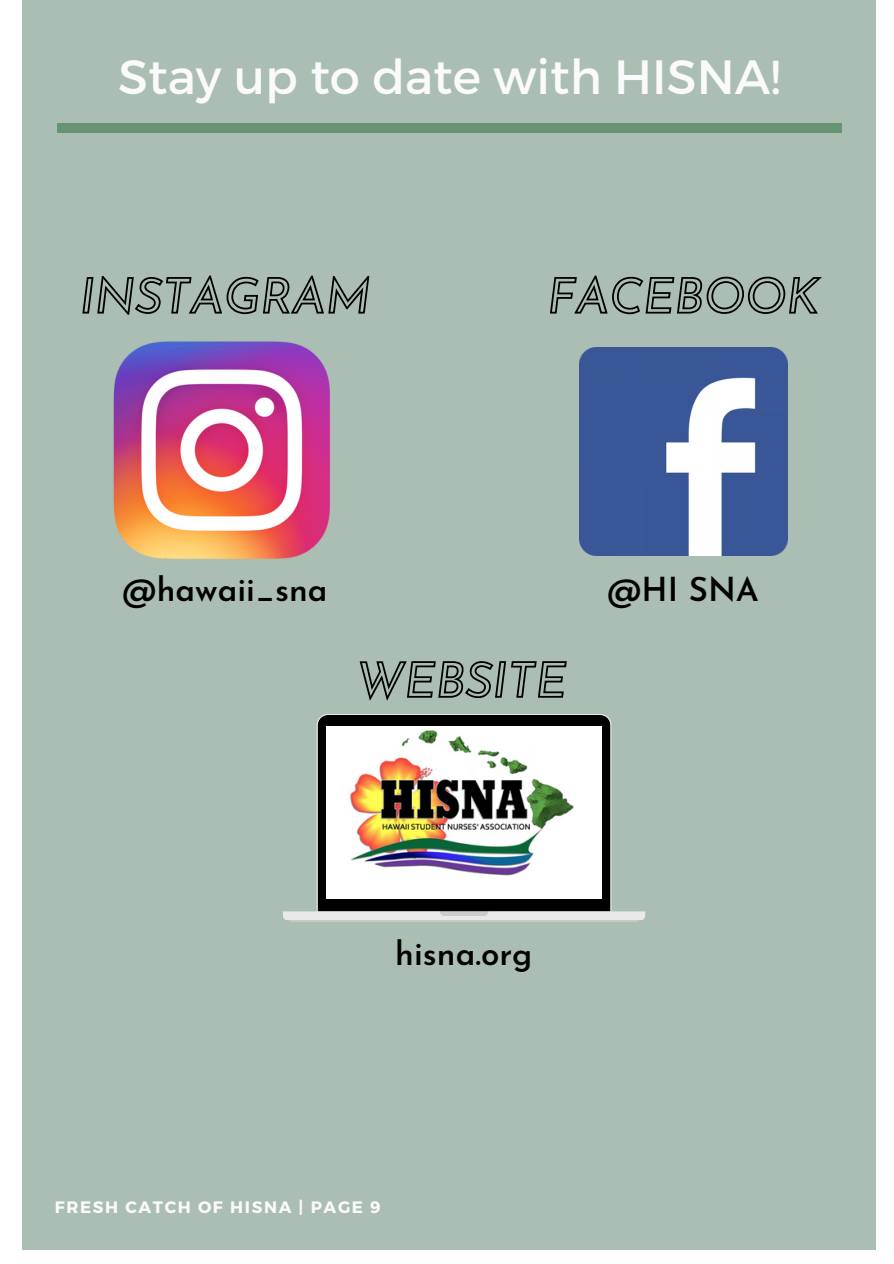
<style>
.page{position:relative;width:894px;height:1264px;background:#fff}
.page>*{position:absolute;margin:0;border:0;box-sizing:border-box;transform-origin:0 0}
.t1{font:48px "Montserrat";color:#fafafa}
.t2{font:600 33px "Josefin Sans";color:#000}
.t3{font:700 16.5px "Montserrat";letter-spacing:.1em;color:#fafafa}
</style>
<div class="page">
<div style="left:23px;top:0;width:852px;height:1249px;background:#aabeb3"></div>
<div style="left:57px;top:123px;width:784px;height:9px;background:#649473"></div>
<img style="left:113px;top:341px;width:217px;height:218px">
<img style="left:579px;top:347px;width:208px;height:209px">
<svg style="left:283px;top:714px;width:362px;height:206px"></svg>
<svg style="left:290px;top:911px;width:347px;height:10px;background:#dfe0df"></svg>
<img style="left:326px;top:726px;width:275px;height:172px">
<svg style="left:82px;top:275px;width:288px;height:40px"></svg>
<svg style="left:550px;top:275px;width:272px;height:40px"></svg>
<svg style="left:359px;top:661px;width:208px;height:40px"></svg>
<p class="t1" style="left:118px;top:46px;width:663px">Stay up to date with HISNA!</p>
<p class="t2" style="left:122px;top:576px;width:207px">@hawaii_sna</p>
<p class="t2" style="left:607px;top:576px;width:153px">@HI SNA</p>
<p class="t2" style="left:395px;top:940px;width:139px">hisna.org</p>
<p class="t3" style="left:55px;top:1196px;width:327px">FRESH CATCH OF HISNA | PAGE 9</p>
</div>
